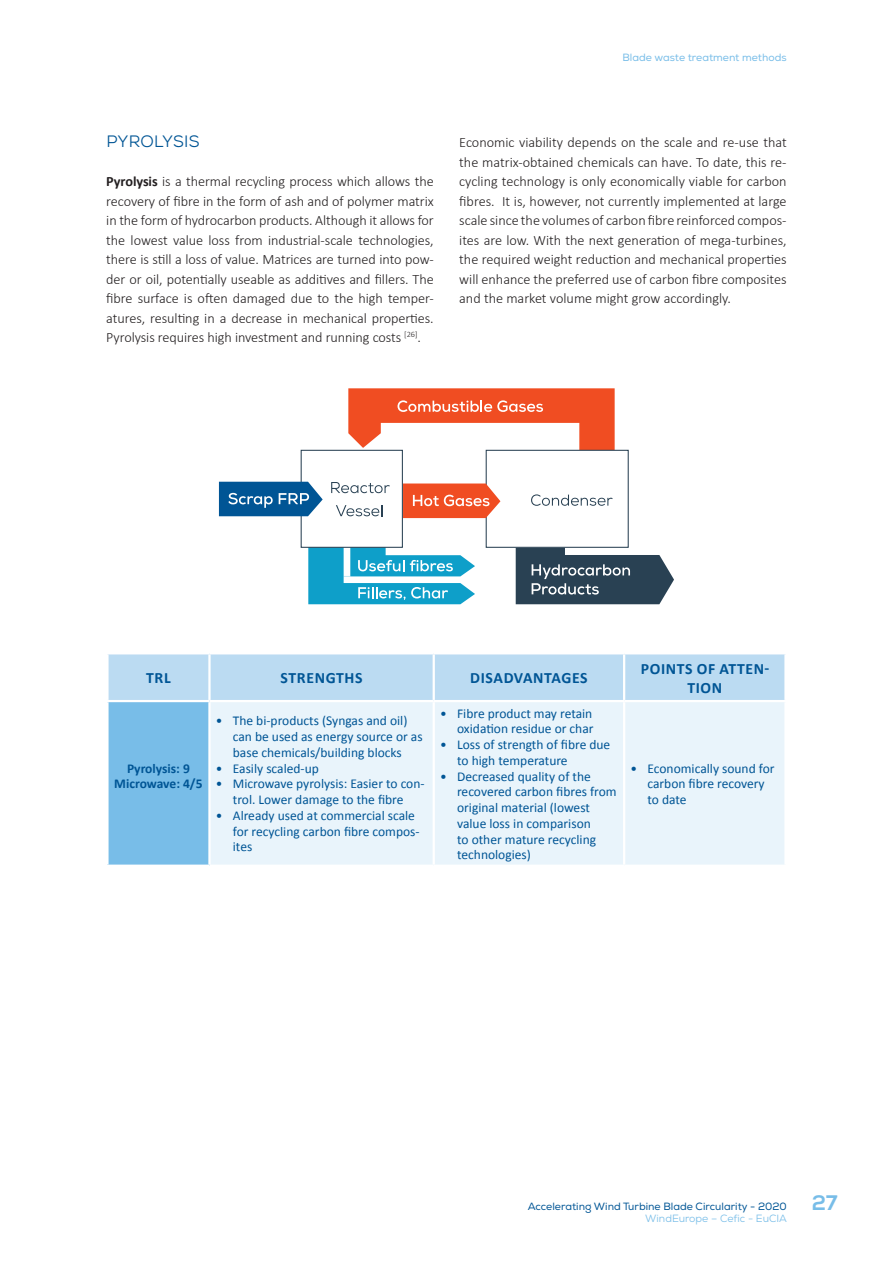
<style>
.page{position:relative;width:893px;height:1263px;background:#fff}
.page>*{position:absolute;margin:0;border:0;box-sizing:border-box;transform-origin:0 0}
.t1{font:16.5px "Nexa";letter-spacing:.015em;color:#005595}
.t2{font:700 15.75px/18.9px "Calibri";letter-spacing:.04em;color:#005595;text-align:center}
.t3{font:300 14.25px/19.5px "Calibri";letter-spacing:-.005em;color:#231f20;text-align:justify}
.t4{font:13.5px/15.8px "Calibri";color:#005595}
.t5{font:700 13.5px/15.8px "Calibri";color:#005595;text-align:center}
.t6{font:10.5px/12.6px "Nexa";color:#005595}
.t7{font:10.5px "Nexa";color:#78bde8}
.s1{font-weight:700}
.s2{font-family:"Nexa X Bold";font-size:21px;color:#78bde8}
.s3{color:#78bde8}
</style>
<div class="page">
<div style="left:109px;top:654px;width:675px;height:46px;background:#bbdbf2"></div>
<div style="left:107px;top:701px;width:102px;height:165px;background:#78bde8"></div>
<div style="left:211px;top:702px;width:573px;height:162px;background:#e9f4fb"></div>
<hr style="left:208px;top:654px;width:3px;height:46px;background:#fff">
<hr style="left:433px;top:654px;width:2px;height:46px;background:#fff">
<hr style="left:623px;top:654px;width:2px;height:46px;background:#fff">
<hr style="left:433px;top:702px;width:2px;height:162px;background:#fff">
<hr style="left:623px;top:702px;width:2px;height:162px;background:#fff">
<hr style="left:106px;top:700px;width:103px;height:2px;background:#fff">
<hr style="left:106px;top:702px;width:3px;height:162px;background:#fff">
<hr style="left:208px;top:702px;width:3px;height:162px;background:#fff">
<hr style="left:106px;top:864px;width:103px;height:3px;background:#fff">
<svg style="left:516px;top:548px;width:158px;height:56px"></svg>
<div style="left:486px;top:450px;width:143px;height:98px;background:#fff;border:1px solid #294153"></div>
<svg style="left:531px;top:494px;width:82px;height:12px"></svg>
<svg style="left:348px;top:388px;width:267px;height:62px"></svg>
<div style="left:301px;top:450px;width:102px;height:98px;background:#fff;border:1px solid #294153"></div>
<svg style="left:219px;top:482px;width:281px;height:122px"></svg>
<p class="t7" style="left:622px;top:51px;width:166px">Blade waste treatment methods</p>
<p class="t1" style="left:106px;top:131px;width:95px">PYROLYSIS</p>
<p class="t3" style="left:106px;top:171px;width:329px"><span class="s1">Pyrolysis</span> is a thermal recycling process which allows the recovery of fibre in the form of ash and of polymer matrix in the form of hydrocarbon products. Although it allows for the lowest value loss from industrial-scale technologies, there is still a loss of value. Matrices are turned into pow&shy;der or oil, potentially useable as additives and fillers. The fibre surface is often damaged due to the high temper&shy;atures, resulting in a decrease in mechanical properties.<br>Pyrolysis requires high investment and running costs <sup>[26]</sup>.</p>
<p class="t3" style="left:459px;top:132px;width:329px">Economic viability depends on the scale and re-use that the matrix-obtained chemicals can have. To date, this re&shy;cycling technology is only economically viable for carbon fibres. It is, however, not currently implemented at large scale since the volumes of carbon fibre reinforced compos&shy;ites are low. With the next generation of mega-turbines, the required weight reduction and mechanical properties will enhance the preferred use of carbon fibre composites and the market volume might grow accordingly.</p>
<p class="t2" style="left:146px;top:668px;width:26px">TRL</p>
<p class="t2" style="left:281px;top:668px;width:84px">STRENGTHS</p>
<p class="t2" style="left:470px;top:668px;width:119px">DISADVANTAGES</p>
<p class="t2" style="left:641px;top:659px;width:130px">POINTS OF ATTEN-<br>TION</p>
<p class="t5" style="left:114px;top:760px;width:90px">Pyrolysis: 9<br>Microwave: 4/5</p>
<p class="t4" style="left:233px;top:713px;width:191px;text-indent:-17px">• The bi-products (Syngas and oil) can be used as energy source or as base chemicals/building blocks</p>
<p class="t4" style="left:216px;top:760px;width:105px">• Easily scaled-up</p>
<p class="t4" style="left:216px;top:776px;width:210px;text-align:center">• Microwave pyrolysis: Easier to con&shy;trol. Lower damage to the fibre</p>
<p class="t4" style="left:233px;top:808px;width:188px;text-indent:-17px">• Already used at commercial scale for recycling carbon fibre compos&shy;ites</p>
<p class="t4" style="left:440px;top:705px;width:155px;text-align:right">• Fibre product may retain oxidation residue or char</p>
<p class="t4" style="left:457px;top:737px;width:155px;text-indent:-17px">• Loss of strength of fibre due to high temperature</p>
<p class="t4" style="left:457px;top:768px;width:161px;text-indent:-17px">• Decreased quality of the recovered carbon fibres from original material (lowest value loss in comparison<br>to other mature recycling technologies)</p>
<p class="t4" style="left:647px;top:760px;width:129px;text-indent:-17px">• Economically sound for carbon fibre recovery to date</p>
<p class="t6" style="left:645px;top:1200px;width:194px;text-indent:-117px">Accelerating Wind Turbine Blade Circularity - 2020 <span class="s2">27<br></span><span class="s3">WindEurope – Cefic - EuCIA</span></p>
</div>
